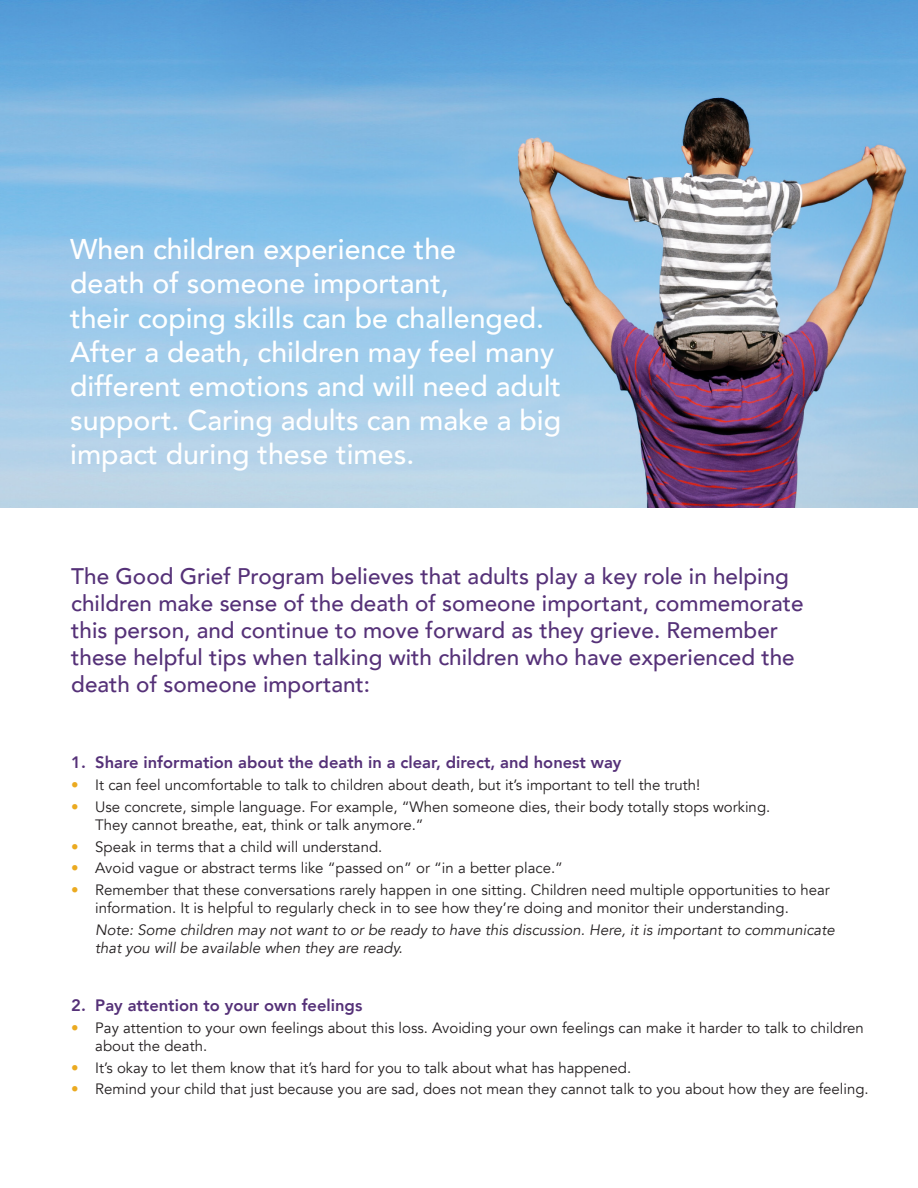
<style>
.page{position:relative;width:918px;height:1188px;background:#fff}
.page>*{position:absolute;margin:0;border:0;box-sizing:border-box;transform-origin:0 0}
.t1{font:500 28.5px/34.2px "Avenir";color:#fff}
.t2{font:500 22.5px/27px "Avenir";color:#553178}
.t3{font:800 16.5px "Avenir";color:#553178}
.t4{font:15px/18px "Avenir";color:#231f20}
.t5{font:italic 15px/18px "Avenir";color:#231f20}
.s1{color:#ebaa20}
</style>
<div class="page">
<img style="left:0;top:0;width:918px;height:508px">
<p class="t1" style="left:70px;top:231px;width:492px">When children experience the<br>death of someone important,<br>their coping skills can be challenged.<br>After a death, children may feel many different emotions and will need adult support. Caring adults can make a big impact during these times.</p>
<p class="t2" style="left:71px;top:562px;width:734px">The Good Grief Program believes that adults play a key role in helping children make sense of the death of someone important, commemorate this person, and continue to move forward as they grieve. Remember these helpful tips when talking with children who have experienced the death of someone important:</p>
<p class="t3" style="left:71px;top:750px;width:552px">1. Share information about the death in a clear, direct, and honest way</p>
<p class="t4" style="left:71px;top:776px;width:631px"><span class="s1">•</span> It can feel uncomfortable to talk to children about death, but it’s important to tell the truth!</p>
<p class="t4" style="left:95px;top:798px;width:677px;text-indent:-24px"><span class="s1">•</span> Use concrete, simple language. For example, “When someone dies, their body totally stops working.<br>They cannot breathe, eat, think or talk anymore.”</p>
<p class="t4" style="left:71px;top:838px;width:313px"><span class="s1">•</span> Speak in terms that a child will understand.</p>
<p class="t4" style="left:71px;top:859px;width:493px"><span class="s1">•</span> Avoid vague or abstract terms like “passed on” or “in a better place.”</p>
<p class="t4" style="left:95px;top:881px;width:736px;text-indent:-24px"><span class="s1">•</span> Remember that these conversations rarely happen in one sitting. Children need multiple opportunities to hear information. It is helpful to regularly check in to see how they’re doing and monitor their understanding.</p>
<p class="t5" style="left:95px;top:921px;width:741px">Note: Some children may not want to or be ready to have this discussion. Here, it is important to communicate that you will be available when they are ready.</p>
<p class="t3" style="left:71px;top:992px;width:293px">2. Pay attention to your own feelings</p>
<p class="t4" style="left:95px;top:1019px;width:770px;text-indent:-24px"><span class="s1">•</span> Pay attention to your own feelings about this loss. Avoiding your own feelings can make it harder to talk to children about the death.</p>
<p class="t4" style="left:71px;top:1059px;width:561px"><span class="s1">•</span> It’s okay to let them know that it’s hard for you to talk about what has happened.</p>
<p class="t4" style="left:71px;top:1080px;width:799px"><span class="s1">•</span> Remind your child that just because you are sad, does not mean they cannot talk to you about how they are feeling.</p>
</div>
